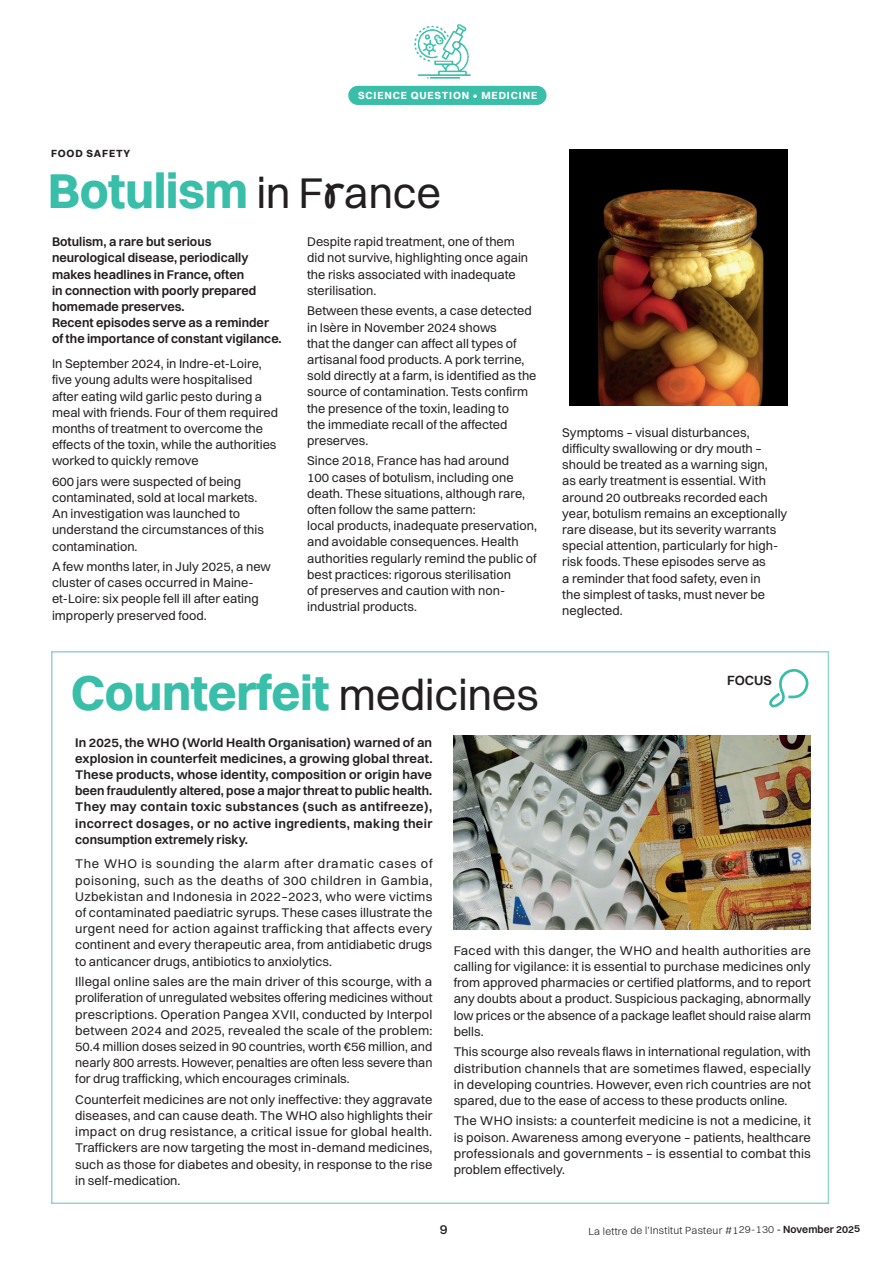
<style>
.page{position:relative;width:893px;height:1263px;background:#fff}
.page>*{position:absolute;margin:0;border:0;box-sizing:border-box;transform-origin:0 0}
.t1{font:700 49.5px "Switzer";letter-spacing:-.01em;color:#39bea9}
.t2{font:600 13.5px "Switzer";color:#231f20}
.t3{font:500 13.5px "Switzer";color:#231f20}
.t4{font:12.75px/16.2px "Switzer";color:#231f20}
.t5{font:600 12.75px/16.2px "Switzer";color:#231f20;text-align:justify}
.t6{font:300 10.5px "Switzer";color:#231f20}
.t7{font:700 10.5px "Switzer";letter-spacing:.08em;color:#fff}
.t8{font:700 10.5px "Switzer";letter-spacing:.08em;color:#231f20}
.s1{font-weight:400;font-size:43.5px;color:#231f20}
.s2{font-family:"Pasteurscript";font-weight:500;font-size:43.5px;color:#231f20}
.s3{font-weight:400}
.s4{font-weight:600}
</style>
<div class="page">
<img style="left:414px;top:24px;width:57px;height:55px">
<div style="left:348px;top:86px;width:198px;height:19px;background:#39bea9;border-radius:10px"></div>
<svg style="left:769px;top:668px;width:40px;height:40px"></svg>
<img style="left:454px;top:735px;width:357px;height:194px">
<img style="left:570px;top:149px;width:218px;height:257px">
<p class="t8" style="left:51px;top:147px;width:81px">FOOD SAFETY</p>
<p class="t7" style="left:358px;top:89px;width:181px">SCIENCE QUESTION • MEDICINE</p>
<h1 class="t1" style="left:48px;top:160px;width:395px">Botulism <span class="s1">in F</span><span class="s2">r</span><span class="s1">ance</span></h1>
<p class="t5" style="left:52px;top:233px;width:231px;text-align:left">Botulism, a rare but serious neurological disease, periodically makes headlines in France, often<br>in connection with poorly prepared homemade preserves.<br>Recent episodes serve as a reminder of the importance of constant vigilance.</p>
<p class="t4" style="left:52px;top:355px;width:228px">In September 2024, in Indre-et-Loire, five young adults were hospitalised after eating wild garlic pesto during a meal with friends. Four of them required months of treatment to overcome the effects of the toxin, while the authorities worked to quickly remove</p>
<p class="t4" style="left:52px;top:473px;width:214px">600 jars were suspected of being contaminated, sold at local markets.<br>An investigation was launched to understand the circumstances of this contamination.</p>
<p class="t4" style="left:52px;top:558px;width:220px">A few months later, in July 2025, a new cluster of cases occurred in Maine&shy;et-Loire: six people fell ill after eating improperly preserved food.</p>
<p class="t4" style="left:307px;top:234px;width:223px">Despite rapid treatment, one of them did not survive, highlighting once again the risks associated with inadequate sterilisation.</p>
<p class="t4" style="left:307px;top:303px;width:231px">Between these events, a case detected in Isère in November 2024 shows<br>that the danger can affect all types of artisanal food products. A pork terrine, sold directly at a farm, is identified as the source of contamination. Tests confirm the presence of the toxin, leading to<br>the immediate recall of the affected preserves.</p>
<p class="t4" style="left:307px;top:453px;width:231px">Since 2018, France has had around<br>100 cases of botulism, including one death. These situations, although rare, often follow the same pattern:<br>local products, inadequate preservation, and avoidable consequences. Health authorities regularly remind the public of best practices: rigorous sterilisation<br>of preserves and caution with non&shy;industrial products.</p>
<p class="t4" style="left:562px;top:424px;width:227px">Symptoms – visual disturbances, difficulty swallowing or dry mouth – should be treated as a warning sign,<br>as early treatment is essential. With around 20 outbreaks recorded each year, botulism remains an exceptionally rare disease, but its severity warrants special attention, particularly for high&shy;risk foods. These episodes serve as<br>a reminder that food safety, even in<br>the simplest of tasks, must never be neglected.</p>
<h1 class="t1" style="left:71px;top:662px;width:469px">Counterfeit <span class="s1">medicines</span></h1>
<p class="t2" style="left:727px;top:672px;width:46px">FOCUS</p>
<p class="t5" style="left:75px;top:734px;width:359px">In 2025, the WHO (World Health Organisation) warned of an explosion in counterfeit medicines, a growing global threat.<br>These products, whose identity, composition or origin have been fraudulently altered, pose a major threat to public health.<br>They may contain toxic substances (such as antifreeze), incorrect dosages, or no active ingredients, making their consumption extremely risky.</p>
<p class="t4" style="left:75px;top:856px;width:359px;text-align:justify">The WHO is sounding the alarm after dramatic cases of poisoning, such as the deaths of 300 children in Gambia, Uzbekistan and Indonesia in 2022–2023, who were victims of contaminated paediatric syrups. These cases illustrate the urgent need for action against trafficking that affects every continent and every therapeutic area, from antidiabetic drugs to anticancer drugs, antibiotics to anxiolytics.</p>
<p class="t4" style="left:75px;top:973px;width:359px;text-align:justify">Illegal online sales are the main driver of this scourge, with a proliferation of unregulated websites offering medicines without prescriptions. Operation Pangea XVII, conducted by Interpol between 2024 and 2025, revealed the scale of the problem:<br>50.4 million doses seized in 90 countries, worth €56 million, and nearly 800 arrests. However, penalties are often less severe than for drug trafficking, which encourages criminals.</p>
<p class="t4" style="left:75px;top:1091px;width:359px;text-align:justify">Counterfeit medicines are not only ineffective: they aggravate diseases, and can cause death. The WHO also highlights their impact on drug resistance, a critical issue for global health.<br>Traffickers are now targeting the most in-demand medicines, such as those for diabetes and obesity, in response to the rise in self-medication.</p>
<p class="t4" style="left:454px;top:942px;width:359px;text-align:justify">Faced with this danger, the WHO and health authorities are calling for vigilance: it is essential to purchase medicines only from approved pharmacies or certified platforms, and to report any doubts about a product. Suspicious packaging, abnormally low prices or the absence of a package leaflet should raise alarm bells.</p>
<p class="t4" style="left:454px;top:1044px;width:359px;text-align:justify">This scourge also reveals flaws in international regulation, with distribution channels that are sometimes flawed, especially in developing countries. However, even rich countries are not spared, due to the ease of access to these products online.</p>
<p class="t4" style="left:454px;top:1113px;width:359px;text-align:justify">The WHO insists: a counterfeit medicine is not a medicine, it is poison. Awareness among everyone – patients, healthcare professionals and governments – is essential to combat this problem effectively.</p>
<p class="t3" style="left:440px;top:1221px;width:9px">9</p>
<p class="t6" style="left:588px;top:1225px;width:273px;rotate:-1deg">La lettre de l’Institut Pasteur #129-130 <span class="s3">-</span> <span class="s4">November 2025</span></p>
</div>
